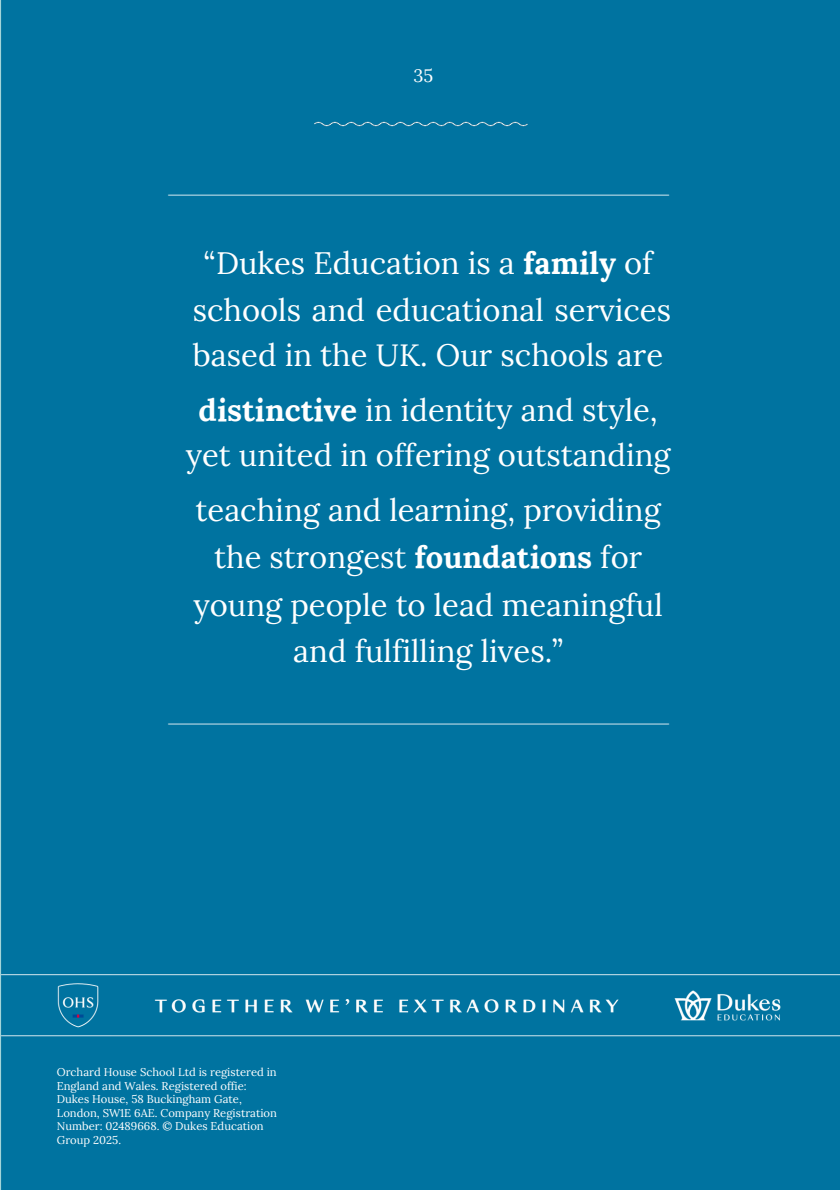
<style>
.page{position:relative;width:840px;height:1190px;background:#fff}
.page>*{position:absolute;margin:0;border:0;box-sizing:border-box;transform-origin:0 0}
.t1{font:31px/47px "Lora";color:#fff;text-align:center}
.t2{font:18px "Lora";color:#fff}
.t3{font:11.2px/13.6px "Lora";color:#fff}
.s1{font-style:inherit}
.s2{font-weight:700}
</style>
<div class="page">
<div style="left:0;top:0;width:839px;height:1189px;background:#0073a0"></div>
<img style="left:314px;top:122px;width:213px;height:4px">
<p class="t2" style="left:413px;top:64px;width:21px">3<span class="s1">5</span></p>
<p class="t1" style="left:193px;top:239px;width:479px;line-height:46px">“Dukes Education is a <span class="s2">family</span> of schools and educational services based in the UK. Our schools are</p>
<p class="t1" style="left:186px;top:387px;width:486px;line-height:45px"><span class="s2">distinctive</span> in identity and style, yet united in offering outstanding</p>
<p class="t1" style="left:193px;top:486px;width:470px">teaching and learning, providing the strongest <span class="s2">foundations</span> for young people to lead meaningful and fulfilling lives.”</p>
<p class="t3" style="left:57px;top:1065px;width:221px">Orchard House School Ltd is registered in England and Wales. Registered offie:<br>Dukes House, 58 Buckingham Gate, London, SW1E 6AE. Company Registration Number: 02489668. © Dukes Education Group 2025.</p>
</div>
